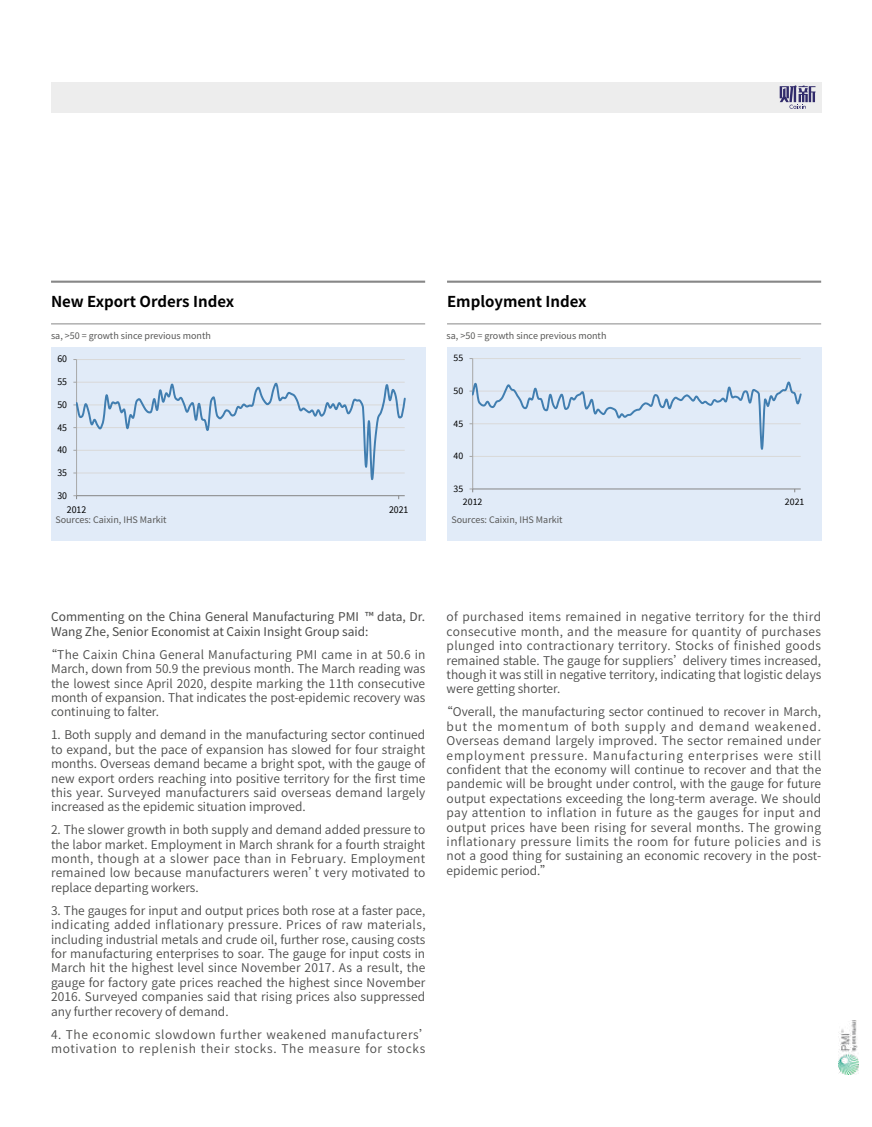
<style>
.page{position:relative;width:872px;height:1127px;background:#fff}
.page>*{position:absolute;margin:0;border:0;box-sizing:border-box;transform-origin:0 0}
.t1{font:700 15px "Source Han Sans CN";color:#000}
.t2{font:12px/14.4px "Source Han Sans CN";color:#4a4a49;text-align:justify}
.t3{font:12px/14.4px "Source Han Sans CN";letter-spacing:.045em;color:#4a4a49}
.t4{font:12px/14.4px "Source Han Sans CN";color:#4a4a49}
.t5{font:10.35px "Source Sans Pro";letter-spacing:-.005em;color:#000;scale:.95 1}
.t6{font:9.9px "Source Sans Pro";letter-spacing:-.005em;color:#000}
.t7{font:9px "Source Han Sans CN";color:#575756}
</style>
<div class="page">
<div style="left:51px;top:347px;width:374px;height:194px;background:#e1ebf8"></div>
<hr style="left:51px;top:281px;width:374px;height:2px;background:#878787">
<hr style="left:51px;top:324px;width:374px;height:1px;background:#878787">
<div style="left:447px;top:347px;width:374px;height:194px;background:#e1ebf8"></div>
<hr style="left:447px;top:281px;width:374px;height:2px;background:#878787">
<hr style="left:447px;top:324px;width:374px;height:1px;background:#878787">
<div style="left:51px;top:82px;width:770px;height:30px;background:#ededed"></div>
<svg style="left:779px;top:85px;width:36px;height:24px"></svg>
<hr style="left:473px;top:358px;width:327px;height:1px;background:#d9d9d9">
<hr style="left:472px;top:358px;width:1px;height:131px;background:#a6a6a6">
<hr style="left:473px;top:489px;width:327px;height:1px;background:#868686">
<svg style="left:469px;top:381px;width:332px;height:76px"></svg>
<hr style="left:77px;top:359px;width:328px;height:1px;background:#d9d9d9">
<hr style="left:76px;top:359px;width:1px;height:137px;background:#a6a6a6">
<hr style="left:77px;top:495px;width:328px;height:1px;background:#868686">
<svg style="left:73px;top:382px;width:332px;height:99px"></svg>
<img style="left:838px;top:1020px;width:20px;height:55px">
<p class="t1" style="left:51px;top:293px;width:185px">New Export Orders Index</p>
<p class="t1" style="left:447px;top:293px;width:141px">Employment Index</p>
<p class="t7" style="left:51px;top:331px;width:161px">sa, &gt;50 = growth since previous month</p>
<p class="t7" style="left:446px;top:330px;width:161px">sa, &gt;50 = growth since previous month</p>
<p class="t5" style="left:57px;top:352px;width:12px">60</p>
<p class="t5" style="left:57px;top:375px;width:12px">55</p>
<p class="t5" style="left:57px;top:398px;width:12px">50</p>
<p class="t5" style="left:57px;top:420px;width:12px">45</p>
<p class="t5" style="left:57px;top:443px;width:12px">40</p>
<p class="t5" style="left:57px;top:466px;width:12px">35</p>
<p class="t5" style="left:57px;top:489px;width:12px">30</p>
<p class="t5" style="left:67px;top:503px;width:22px">2012</p>
<p class="t5" style="left:389px;top:503px;width:22px">2021</p>
<p class="t7" style="left:55px;top:515px;width:113px">Sources: Caixin, IHS Markit</p>
<p class="t6" style="left:453px;top:352px;width:11px">55</p>
<p class="t6" style="left:453px;top:384px;width:11px">50</p>
<p class="t6" style="left:453px;top:417px;width:11px">45</p>
<p class="t6" style="left:453px;top:450px;width:11px">40</p>
<p class="t6" style="left:453px;top:482px;width:11px">35</p>
<p class="t6" style="left:463px;top:496px;width:21px">2012</p>
<p class="t6" style="left:785px;top:496px;width:21px">2021</p>
<p class="t7" style="left:451px;top:515px;width:113px">Sources: Caixin, IHS Markit</p>
<p class="t4" style="left:51px;top:610px;width:375px">Commenting on the China General Manufacturing PMI ™ data, Dr.<br>Wang Zhe, Senior Economist at Caixin Insight Group said:</p>
<p class="t2" style="left:51px;top:647px;width:376px;text-indent:-6px">“The Caixin China General Manufacturing PMI came in at 50.6 in March, down from 50.9 the previous month. The March reading was the lowest since April 2020, despite marking the 11th consecutive month of expansion. That indicates the post-epidemic recovery was continuing to falter.</p>
<p class="t2" style="left:51px;top:728px;width:376px">1. Both supply and demand in the manufacturing sector continued to expand, but the pace of expansion has slowed for four straight months. Overseas demand became a bright spot, with the gauge of new export orders reaching into positive territory for the first time this year. Surveyed manufacturers said overseas demand largely increased as the epidemic situation improved.</p>
<p class="t2" style="left:51px;top:823px;width:376px">2. The slower growth in both supply and demand added pressure to the labor market. Employment in March shrank for a fourth straight month, though at a slower pace than in February. Employment remained low because manufacturers weren’t very motivated to replace departing workers.</p>
<p class="t2" style="left:51px;top:903px;width:376px">3. The gauges for input and output prices both rose at a faster pace, indicating added inflationary pressure. Prices of raw materials, including industrial metals and crude oil, further rose, causing costs for manufacturing enterprises to soar. The gauge for input costs in March hit the highest level since November 2017. As a result, the gauge for factory gate prices reached the highest since November 2016. Surveyed companies said that rising prices also suppressed any further recovery of demand.</p>
<p class="t3" style="left:51px;top:1027px;width:381px">4. The economic slowdown further weakened manufacturers’ motivation to replenish their stocks. The measure for stocks</p>
<p class="t2" style="left:446px;top:610px;width:376px">of purchased items remained in negative territory for the third consecutive month, and the measure for quantity of purchases plunged into contractionary territory. Stocks of finished goods remained stable. The gauge for suppliers’delivery times increased, though it was still in negative territory, indicating that logistic delays were getting shorter.</p>
<p class="t2" style="left:446px;top:705px;width:376px;text-indent:-6px">“Overall, the manufacturing sector continued to recover in March, but the momentum of both supply and demand weakened.<br>Overseas demand largely improved. The sector remained under employment pressure. Manufacturing enterprises were still confident that the economy will continue to recover and that the pandemic will be brought under control, with the gauge for future output expectations exceeding the long-term average. We should pay attention to inflation in future as the gauges for input and output prices have been rising for several months. The growing inflationary pressure limits the room for future policies and is not a good thing for sustaining an economic recovery in the post&shy;epidemic period.”</p>
</div>
